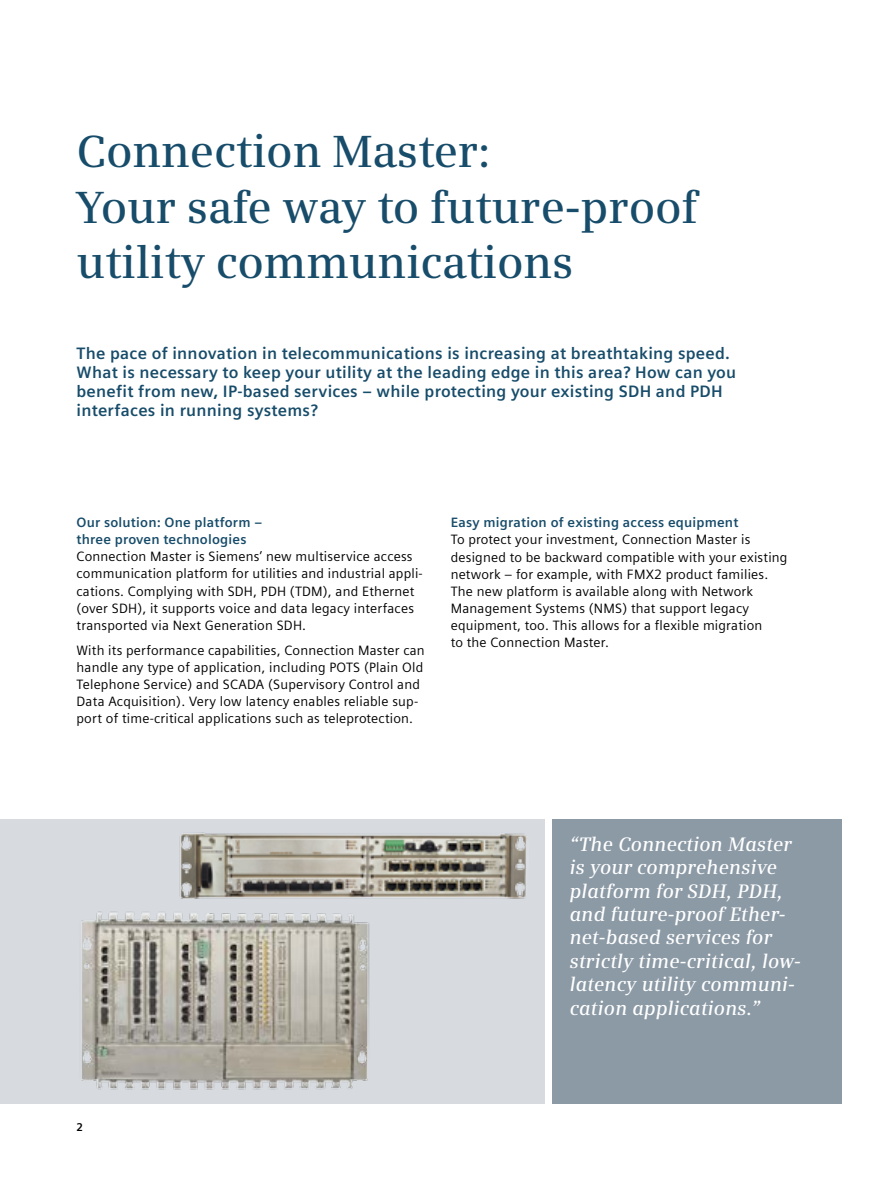
<style>
.page{position:relative;width:893px;height:1191px;background:#fff}
.page>*{position:absolute;margin:0;border:0;box-sizing:border-box;transform-origin:0 0}
.t1{font:600 45px/55.2px "Siemens Serif";letter-spacing:-.005em;color:#174c6a}
.t2{font:italic 600 19.5px/23.4px "Siemens Serif";letter-spacing:.01em;color:#fff}
.t3{font:700 16.5px/19.2px "Siemens Sans Global";letter-spacing:.015em;color:#174c6a}
.t4{font:13.5px/17px "Siemens Sans Global";letter-spacing:.015em;color:#000}
.t5{font:700 13.5px/17px "Siemens Sans Global";letter-spacing:.015em;color:#174c6a}
.t6{font:700 11.25px "Siemens Sans Global";color:#000}
</style>
<div class="page">
<div style="left:0;top:819px;width:544px;height:285px;background:#d7dbe0"></div>
<img style="left:179px;top:832px;width:348px;height:67px">
<img style="left:81px;top:911px;width:289px;height:179px">
<div style="left:553px;top:819px;width:289px;height:285px;background:#8c9aa6"></div>
<h1 class="t1" style="left:77px;top:124px;width:623px">Connection Master:<br>Your safe way to future-proof utility communications</h1>
<p class="t3" style="left:77px;top:343px;width:661px">The pace of innovation in telecommunications is increasing at breathtaking speed.<br>What is necessary to keep your utility at the leading edge in this area? How can you benefit from new, IP-based services – while protecting your existing SDH and PDH interfaces in running systems?</p>
<p class="t5" style="left:77px;top:514px;width:187px">Our solution: One platform – three proven technologies</p>
<p class="t4" style="left:77px;top:549px;width:348px">Connection Master is Siemens’ new multiservice access communication platform for utilities and industrial appli&shy;cations. Complying with SDH, PDH (TDM), and Ethernet (over SDH), it supports voice and data legacy interfaces transported via Next Generation SDH.</p>
<p class="t4" style="left:77px;top:642px;width:350px">With its performance capabilities, Connection Master can handle any type of application, including POTS (Plain Old Telephone Service) and SCADA (Supervisory Control and Data Acquisition). Very low latency enables reliable sup&shy;port of time-critical applications such as teleprotection.</p>
<p class="t5" style="left:451px;top:514px;width:289px">Easy migration of existing access equipment</p>
<p class="t4" style="left:451px;top:532px;width:338px">To protect your investment, Connection Master is designed to be backward compatible with your existing network – for example, with FMX2 product families.<br>The new platform is available along with Network Management Systems (NMS) that support legacy equipment, too. This allows for a flexible migration<br>to the Connection Master.</p>
<p class="t6" style="left:77px;top:1120px;width:8px">2</p>
<h2 class="t2" style="left:570px;top:832px;width:233px">“The Connection Master is your comprehensive platform for SDH, PDH, and future-proof Ether&shy;net-based services for strictly time-critical, low&shy;latency utility communi&shy;cation applications.”</h2>
</div>
